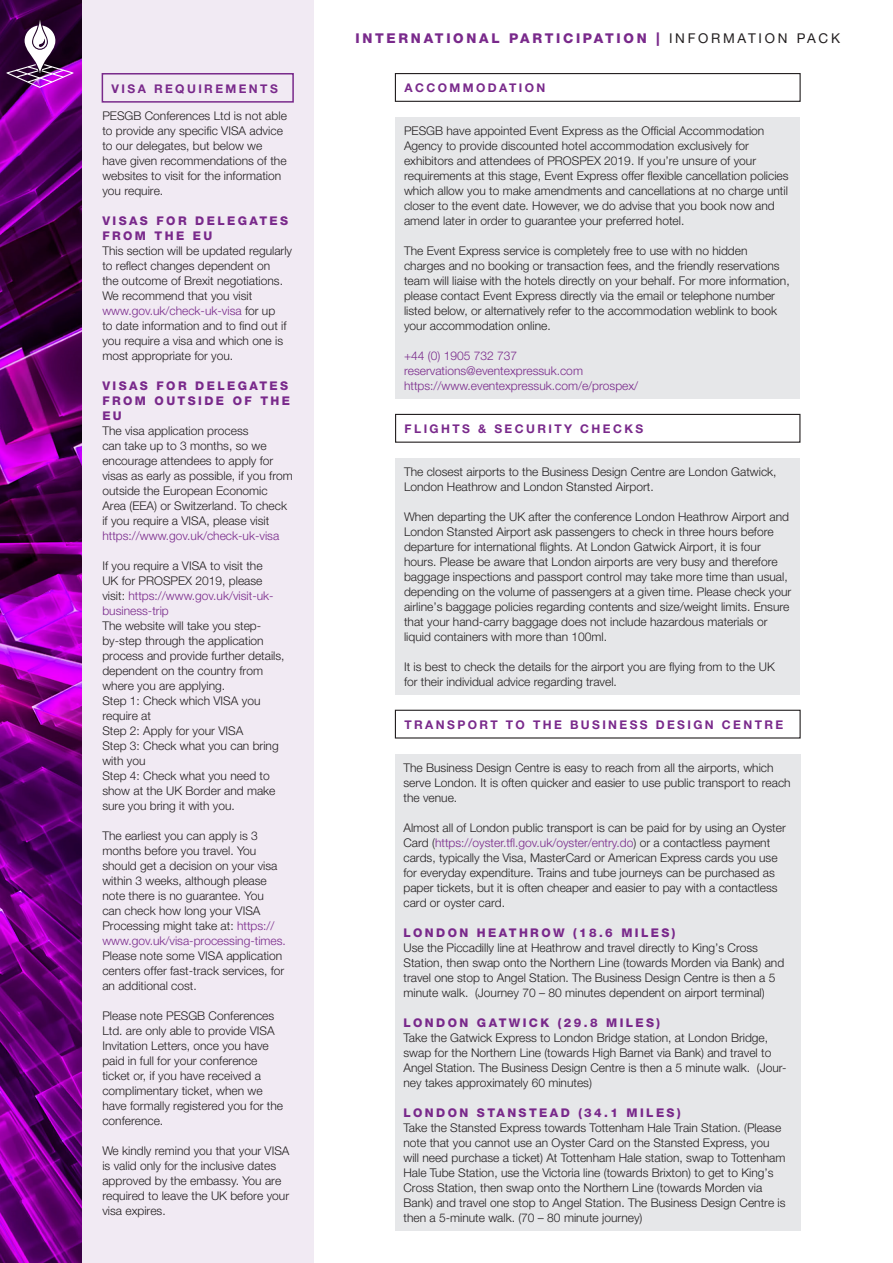
<style>
.page{position:relative;width:893px;height:1263px;background:#fff}
.page>*{position:absolute;margin:0;border:0;box-sizing:border-box;transform-origin:0 0}
.t1{font:800 13.5px "Helvetica Neue";letter-spacing:.2em;color:#79298b}
.t2{font:300 12px/15px "Helvetica Neue";color:#231f20}
.t3{font:800 12px/15px "Helvetica Neue";letter-spacing:.2em;color:#79298b}
.t4{font:300 12px "Helvetica Neue";color:#79298b}
.t5{font:700 12px "Helvetica Neue";letter-spacing:.2em;color:#79298b}
.s1{color:#79298b}
.s2{font-weight:400;color:#231f20}
</style>
<div class="page">
<div style="left:82px;top:0;width:232px;height:1263px;background:#f1eaf3"></div>
<div style="left:102px;top:73px;width:192px;height:30px;border:2px solid #79298b"></div>
<div style="left:395px;top:117px;width:405px;height:282px;background:#e6e7e9"></div>
<div style="left:395px;top:458px;width:405px;height:236px;background:#e6e7e9"></div>
<div style="left:395px;top:73px;width:406px;height:29px;border:1px solid #231f20"></div>
<div style="left:395px;top:414px;width:405px;height:29px;border:1px solid #231f20"></div>
<div style="left:395px;top:710px;width:406px;height:28px;border:1px solid #231f20"></div>
<div style="left:395px;top:754px;width:405px;height:476px;background:#e6e7e9"></div>
<img style="left:0;top:0;width:82px;height:1263px">
<svg style="left:6px;top:20px;width:68px;height:68px"></svg>
<p class="t5" style="left:112px;top:81px;width:168px">VISA REQUIREMENTS</p>
<p class="t2" style="left:102px;top:108px;width:186px">PESGB Conferences Ltd is not able to provide any specific VISA advice to our delegates, but below we have given recommendations of the websites to visit for the information you require.</p>
<p class="t3" style="left:102px;top:213px;width:187px">VISAS FOR DELEGATES<br>FROM THE EU</p>
<p class="t2" style="left:102px;top:243px;width:191px">This section will be updated regularly to reflect changes dependent on<br>the outcome of Brexit negotiations.<br>We recommend that you visit <span class="s1">www.gov.uk/check-uk-visa</span> for up<br>to date information and to find out if you require a visa and which one is most appropriate for you.</p>
<p class="t3" style="left:102px;top:378px;width:189px">VISAS FOR DELEGATES<br>FROM OUTSIDE OF THE<br>EU</p>
<p class="t2" style="left:102px;top:423px;width:192px">The visa application process<br>can take up to 3 months, so we encourage attendees to apply for visas as early as possible, if you from outside the European Economic Area (EEA) or Switzerland. To check if you require a VISA, please visit <span class="s1">https://www.gov.uk/check-uk-visa</span></p>
<p class="t2" style="left:102px;top:558px;width:173px">If you require a VISA to visit the<br>UK for PROSPEX 2019, please visit: <span class="s1">https://www.gov.uk/visit-uk&shy;business-trip</span></p>
<p class="t2" style="left:102px;top:618px;width:184px">The website will take you step&shy;by-step through the application process and provide further details, dependent on the country from where you are applying.</p>
<p class="t2" style="left:102px;top:693px;width:160px">Step 1: Check which VISA you require at</p>
<p class="t2" style="left:102px;top:723px;width:142px">Step 2: Apply for your VISA</p>
<p class="t2" style="left:102px;top:738px;width:178px">Step 3: Check what you can bring with you</p>
<p class="t2" style="left:102px;top:768px;width:175px">Step 4: Check what you need to show at the UK Border and make sure you bring it with you.</p>
<p class="t2" style="left:102px;top:828px;width:185px">The earliest you can apply is 3 months before you travel. You should get a decision on your visa within 3 weeks, although please note there is no guarantee. You<br>can check how long your VISA<br>Processing might take at: <span class="s1">https:// www.gov.uk/visa-processing-times.<br></span>Please note some VISA application centers offer fast-track services, for an additional cost.</p>
<p class="t2" style="left:102px;top:1008px;width:182px">Please note PESGB Conferences<br>Ltd. are only able to provide VISA<br>Invitation Letters, once you have paid in full for your conference ticket or, if you have received a complimentary ticket, when we have formally registered you for the conference.</p>
<p class="t2" style="left:102px;top:1143px;width:189px">We kindly remind you that your VISA is valid only for the inclusive dates approved by the embassy. You are required to leave the UK before your visa expires.</p>
<p class="t1" style="left:355px;top:30px;width:486px">INTERNATIONAL PARTICIPATION | <span class="s2">INFORMATION PACK</span></p>
<p class="t5" style="left:404px;top:81px;width:142px">ACCOMMODATION</p>
<p class="t2" style="left:404px;top:123px;width:386px">PESGB have appointed Event Express as the Official Accommodation Agency to provide discounted hotel accommodation exclusively for exhibitors and attendees of PROSPEX 2019. If you’re unsure of your requirements at this stage, Event Express offer flexible cancellation policies which allow you to make amendments and cancellations at no charge until closer to the event date. However, we do advise that you book now and amend later in order to guarantee your preferred hotel.</p>
<p class="t2" style="left:404px;top:243px;width:387px">The Event Express service is completely free to use with no hidden charges and no booking or transaction fees, and the friendly reservations team will liaise with the hotels directly on your behalf. For more information, please contact Event Express directly via the email or telephone number listed below, or alternatively refer to the accommodation weblink to book your accommodation online.</p>
<p class="t4" style="left:404px;top:349px;width:115px">+44 (0) 1905 732 737</p>
<p class="t4" style="left:404px;top:364px;width:180px">reservations@eventexpressuk.com</p>
<p class="t4" style="left:404px;top:379px;width:236px">https://www.eventexpressuk.com/e/prospex/</p>
<p class="t5" style="left:405px;top:421px;width:240px">FLIGHTS &amp; SECURITY CHECKS</p>
<p class="t2" style="left:404px;top:464px;width:374px">The closest airports to the Business Design Centre are London Gatwick,<br>London Heathrow and London Stansted Airport.</p>
<p class="t2" style="left:404px;top:509px;width:389px">When departing the UK after the conference London Heathrow Airport and London Stansted Airport ask passengers to check in three hours before departure for international flights. At London Gatwick Airport, it is four hours. Please be aware that London airports are very busy and therefore baggage inspections and passport control may take more time than usual, depending on the volume of passengers at a given time. Please check your airline’s baggage policies regarding contents and size/weight limits. Ensure that your hand-carry baggage does not include hazardous materials or liquid containers with more than 100ml.</p>
<p class="t2" style="left:404px;top:659px;width:372px">It is best to check the details for the airport you are flying from to the UK for their individual advice regarding travel.</p>
<p class="t5" style="left:404px;top:717px;width:380px">TRANSPORT TO THE BUSINESS DESIGN CENTRE</p>
<p class="t2" style="left:403px;top:760px;width:389px">The Business Design Centre is easy to reach from all the airports, which serve London. It is often quicker and easier to use public transport to reach the venue.</p>
<p class="t2" style="left:403px;top:820px;width:384px">Almost all of London public transport is can be paid for by using an Oyster Card (<span class="s1">https://oyster.tfl.gov.uk/oyster/entry.do</span>) or a contactless payment cards, typically the Visa, MasterCard or American Express cards you use for everyday expenditure. Trains and tube journeys can be purchased as paper tickets, but it is often cheaper and easier to pay with a contactless card or oyster card.</p>
<p class="t3" style="left:403px;top:925px;width:273px">LONDON HEATHROW (18.6 MILES)</p>
<p class="t2" style="left:403px;top:940px;width:382px">Use the Piccadilly line at Heathrow and travel directly to King’s Cross Station, then swap onto the Northern Line (towards Morden via Bank) and travel one stop to Angel Station. The Business Design Centre is then a 5 minute walk. (Journey 70 – 80 minutes dependent on airport terminal)</p>
<p class="t3" style="left:403px;top:1015px;width:258px">LONDON GATWICK (29.8 MILES)</p>
<p class="t2" style="left:403px;top:1030px;width:385px">Take the Gatwick Express to London Bridge station, at London Bridge, swap for the Northern Line (towards High Barnet via Bank) and travel to Angel Station. The Business Design Centre is then a 5 minute walk. (Jour&shy;ney takes approximately 60 minutes)</p>
<p class="t3" style="left:403px;top:1105px;width:279px">LONDON STANSTEAD (34.1 MILES)</p>
<p class="t2" style="left:403px;top:1120px;width:384px">Take the Stansted Express towards Tottenham Hale Train Station. (Please note that you cannot use an Oyster Card on the Stansted Express, you will need purchase a ticket) At Tottenham Hale station, swap to Tottenham Hale Tube Station, use the Victoria line (towards Brixton) to get to King’s Cross Station, then swap onto the Northern Line (towards Morden via Bank) and travel one stop to Angel Station. The Business Design Centre is then a 5-minute walk. (70 – 80 minute journey)</p>
</div>
